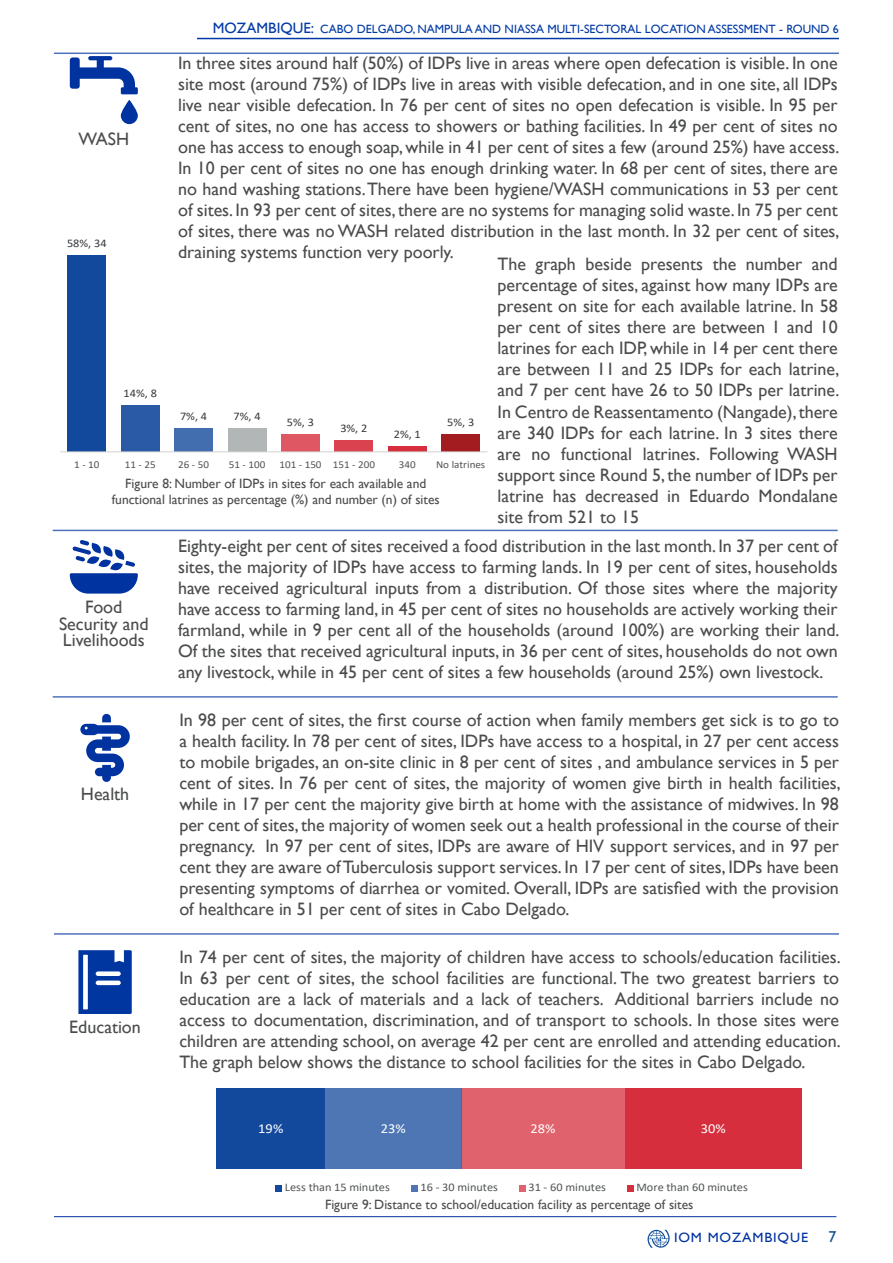
<style>
.page{position:relative;width:893px;height:1263px;background:#fff}
.page>*{position:absolute;margin:0;border:0;box-sizing:border-box;transform-origin:0 0}
.t1{font:18px/21px "Gill Sans";color:#4b4c4d;text-align:justify}
.t2{font:15.75px "Gill Sans";color:#0f4b8b}
.t3{font:13.65px "Calibri";letter-spacing:.005em;color:#fff;scale:1.05 1}
.t4{font:13.5px/16.2px "Gill Sans";color:#4b4c4d;text-align:center}
.t5{font:13.5px "Gill Sans";letter-spacing:.06em;color:#0033a0;scale:1.05 1}
.t6{font:12px "Gill Sans";color:#0039a6}
.t7{font:11.7px "Calibri";color:#515455;scale:1.05 1}
.t8{font:11.7px "Calibri";color:#36393c;scale:1.05 1}
.t9{font:10.5px "Calibri";color:#515455;scale:1.05 1}
.s1{font-size:15px}
</style>
<div class="page">
<hr style="left:197px;top:38px;width:642px;height:1px;background:#0039a6">
<hr style="left:54px;top:1216px;width:782px;height:1px;background:#0033a0">
<svg style="left:648px;top:1230px;width:22px;height:18px"></svg>
<div style="left:217px;top:1088px;width:108px;height:80px;background:#13499c"></div>
<div style="left:325px;top:1088px;width:137px;height:80px;background:#4e76b4"></div>
<div style="left:462px;top:1088px;width:163px;height:80px;background:#e0626c"></div>
<div style="left:625px;top:1088px;width:177px;height:80px;background:#d62e3c"></div>
<div style="left:275px;top:1185px;width:7px;height:6px;background:#13499c"></div>
<div style="left:411px;top:1185px;width:7px;height:6px;background:#4e76b4"></div>
<svg style="left:519px;top:1185px;width:6px;height:6px"></svg>
<svg style="left:627px;top:1185px;width:6px;height:6px"></svg>
<hr style="left:54px;top:53px;width:785px;height:1px;background:#0033a0">
<hr style="left:54px;top:933px;width:785px;height:2px;background:#0033a0">
<svg style="left:80px;top:714px;width:50px;height:68px"></svg>
<svg style="left:78px;top:950px;width:54px;height:64px;background:#2e5ab1"></svg>
<hr style="left:53px;top:530px;width:785px;height:1px;background:#0033a0">
<hr style="left:53px;top:696px;width:785px;height:2px;background:#0033a0">
<svg style="left:70px;top:540px;width:68px;height:54px"></svg>
<div style="left:68px;top:255px;width:38px;height:197px;background:#13499c"></div>
<div style="left:121px;top:405px;width:38px;height:47px;background:#2a5aa5"></div>
<div style="left:175px;top:429px;width:38px;height:23px;background:#426daf"></div>
<div style="left:228px;top:429px;width:38px;height:23px;background:#b2b6b6"></div>
<div style="left:281px;top:434px;width:39px;height:18px;background:#de5763"></div>
<div style="left:335px;top:440px;width:38px;height:12px;background:#da424f"></div>
<div style="left:388px;top:446px;width:38px;height:6px;background:#d62e3c"></div>
<div style="left:442px;top:434px;width:38px;height:18px;background:#a31d20"></div>
<hr style="left:60px;top:451px;width:428px;height:1px;background:#cfd1d0">
<svg style="left:121px;top:100px;width:17px;height:24px"></svg>
<svg style="left:70px;top:56px;width:68px;height:38px"></svg>
<p class="t6" style="left:213px;top:22px;width:628px"><span class="s1">MOZAMBIQUE:</span> CABO DELGADO, NAMPULA AND NIASSA MULTI-SECTORAL LOCATION ASSESSMENT - ROUND 6</p>
<p class="t1" style="left:178px;top:52px;width:663px">In three sites around half (50%) of IDPs live in areas where open defecation is visible. In one site most (around 75%) of IDPs live in areas with visible defecation, and in one site, all IDPs live near visible defecation. In 76 per cent of sites no open defecation is visible. In 95 per cent of sites, no one has access to showers or bathing facilities. In 49 per cent of sites no one has access to enough soap, while in 41 per cent of sites a few (around 25%) have access.<br>In 10 per cent of sites no one has enough drinking water. In 68 per cent of sites, there are no hand washing stations. There have been hygiene/WASH communications in 53 per cent of sites. In 93 per cent of sites, there are no systems for managing solid waste. In 75 per cent of sites, there was no WASH related distribution in the last month. In 32 per cent of sites, draining systems function very poorly.</p>
<p class="t1" style="left:78px;top:129px;width:52px">WASH</p>
<p class="t8" style="left:67px;top:235px;width:39px">58%, 34</p>
<p class="t1" style="left:498px;top:254px;width:343px">The graph beside presents the number and percentage of sites, against how many IDPs are present on site for each available latrine. In 58 per cent of sites there are between 1 and 10 latrines for each IDP, while in 14 per cent there are between 11 and 25 IDPs for each latrine, and 7 per cent have 26 to 50 IDPs per latrine.<br>In Centro de Reassentamento (Nangade), there are 340 IDPs for each latrine. In 3 sites there are no functional latrines. Following WASH support since Round 5, the number of IDPs per latrine has decreased in Eduardo Mondalane site from 521 to 15</p>
<p class="t1" style="left:178px;top:536px;width:663px">Eighty-eight per cent of sites received a food distribution in the last month. In 37 per cent of sites, the majority of IDPs have access to farming lands. In 19 per cent of sites, households have received agricultural inputs from a distribution. Of those sites where the majority have access to farming land, in 45 per cent of sites no households are actively working their farmland, while in 9 per cent all of the households (around 100%) are working their land.<br>Of the sites that received agricultural inputs, in 36 per cent of sites, households do not own any livestock, while in 45 per cent of sites a few households (around 25%) own livestock.</p>
<p class="t8" style="left:124px;top:385px;width:33px">14%, 8</p>
<p class="t8" style="left:180px;top:408px;width:27px">7%, 4</p>
<p class="t8" style="left:233px;top:408px;width:27px">7%, 4</p>
<p class="t8" style="left:287px;top:414px;width:27px">5%, 3</p>
<p class="t8" style="left:447px;top:414px;width:27px">5%, 3</p>
<p class="t8" style="left:340px;top:420px;width:27px">3%, 2</p>
<p class="t8" style="left:394px;top:426px;width:27px">2%, 1</p>
<p class="t9" style="left:74px;top:458px;width:26px">1-10</p>
<p class="t9" style="left:125px;top:458px;width:31px">11 - 25</p>
<p class="t9" style="left:178px;top:458px;width:31px">26 - 50</p>
<p class="t9" style="left:229px;top:458px;width:36px">51 - 100</p>
<p class="t9" style="left:279px;top:458px;width:93px">101 - 150 151 - 200</p>
<p class="t9" style="left:399px;top:458px;width:18px">340</p>
<p class="t9" style="left:436px;top:458px;width:48px">No latrines</p>
<p class="t4" style="left:112px;top:475px;width:329px">Figure 8: Number of IDPs in sites for each available and functional latrines as percentage (%) and number (n) of sites</p>
<p class="t1" style="left:59px;top:599px;width:91px;line-height:16.5px;text-align:center">Food<br>Security and<br>Livelihoods</p>
<p class="t1" style="left:81px;top:784px;width:50px">Health</p>
<p class="t1" style="left:69px;top:1017px;width:73px">Education</p>
<p class="t1" style="left:179px;top:710px;width:663px">In 98 per cent of sites, the first course of action when family members get sick is to go to a health facility. In 78 per cent of sites, IDPs have access to a hospital, in 27 per cent access to mobile brigades, an on-site clinic in 8 per cent of sites , and ambulance services in 5 per cent of sites. In 76 per cent of sites, the majority of women give birth in health facilities, while in 17 per cent the majority give birth at home with the assistance of midwives. In 98 per cent of sites, the majority of women seek out a health professional in the course of their pregnancy. In 97 per cent of sites, IDPs are aware of HIV support services, and in 97 per cent they are aware of Tuberculosis support services. In 17 per cent of sites, IDPs have been presenting symptoms of diarrhea or vomited. Overall, IDPs are satisfied with the provision of healthcare in 51 per cent of sites in Cabo Delgado.</p>
<p class="t1" style="left:179px;top:946px;width:663px">In 74 per cent of sites, the majority of children have access to schools/education facilities.<br>In 63 per cent of sites, the school facilities are functional. The two greatest barriers to education are a lack of materials and a lack of teachers. Additional barriers include no access to documentation, discrimination, and of transport to schools. In those sites were children are attending school, on average 42 per cent are enrolled and attending education.<br>The graph below shows the distance to school facilities for the sites in Cabo Delgado.</p>
<p class="t3" style="left:258px;top:1119px;width:25px">19%</p>
<p class="t3" style="left:381px;top:1119px;width:25px">23%</p>
<p class="t3" style="left:531px;top:1119px;width:25px">28%</p>
<p class="t3" style="left:701px;top:1119px;width:25px">30%</p>
<p class="t7" style="left:285px;top:1179px;width:102px">Less than 15 minutes</p>
<p class="t7" style="left:420px;top:1179px;width:75px">16 - 30 minutes</p>
<p class="t7" style="left:528px;top:1179px;width:75px">31 - 60 minutes</p>
<p class="t7" style="left:636px;top:1179px;width:108px">More than 60 minutes</p>
<p class="t4" style="left:325px;top:1197px;width:370px">Figure 9: Distance to school/education facility as percentage of sites</p>
<p class="t5" style="left:674px;top:1230px;width:129px">IOM MOZAMBIQUE</p>
<p class="t2" style="left:828px;top:1228px;width:9px">7</p>
</div>
